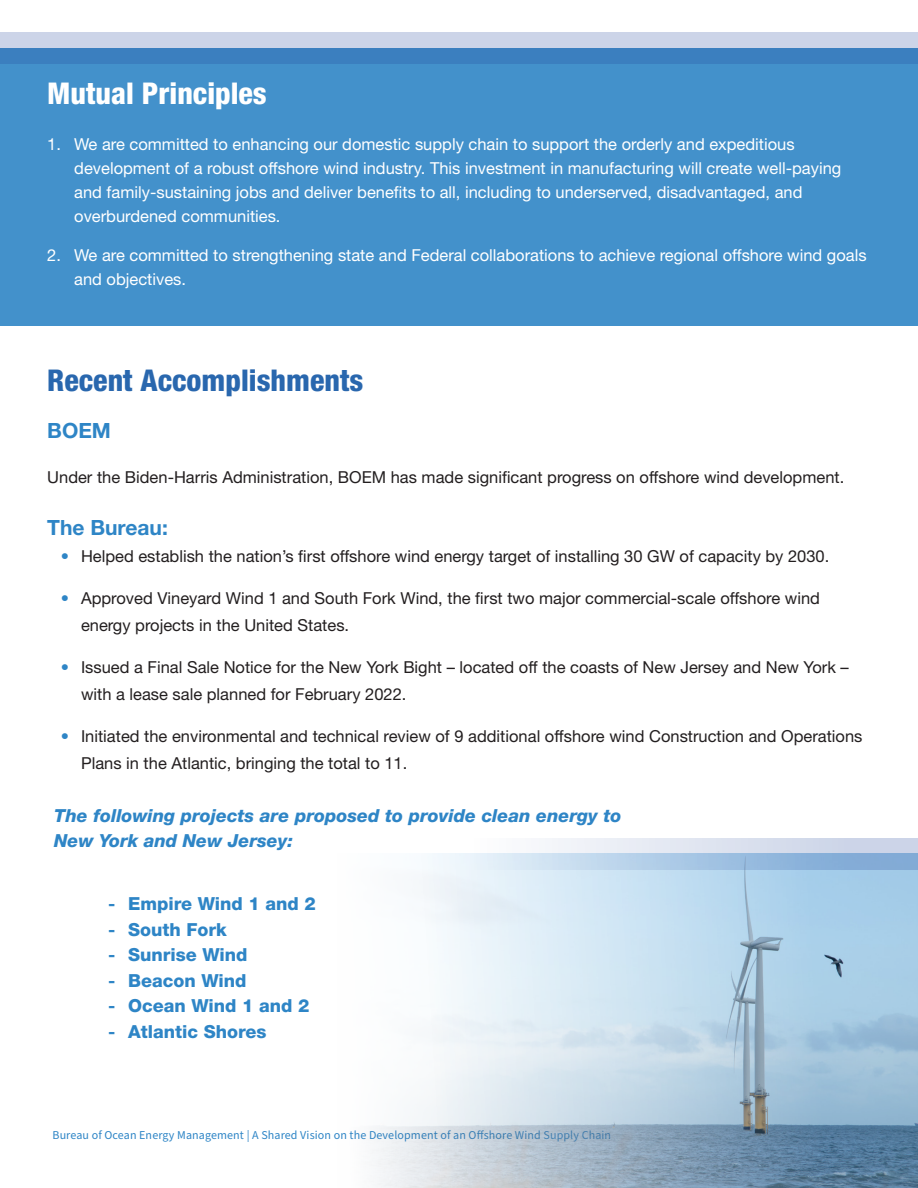
<style>
.page{position:relative;width:918px;height:1188px;background:#fff}
.page>*{position:absolute;margin:0;border:0;box-sizing:border-box;transform-origin:0 0}
.t1{font:800 condensed 30px "Helvetica Neue LT Std";color:#2967ae}
.t2{font:800 condensed 30px "Helvetica Neue LT Std";color:#fff}
.t3{font:700 21px "Helvetica Neue LT Std";color:#2e85c6}
.t4{font:800 18px "Helvetica Neue LT Std";color:#2e85c6}
.t5{font:italic 800 18px "Helvetica Neue LT Std";color:#2e85c6}
.t6{font:16.5px/27px "Helvetica Neue LT Std";color:#231f20}
.t7{font:16.5px/24px "Helvetica Neue LT Std";color:#fff}
.t8{font:12px "Source Sans Pro";letter-spacing:.01em;color:#2e85c6}
.s1{font-weight:500;color:#2e85c6}
.s2{font-weight:700}
</style>
<div class="page">
<div style="left:0;top:48px;width:918px;height:278px;background:#4391cb"></div>
<svg style="left:0;top:32px;width:918px;height:32px;background:#83a9d3"></svg>
<svg style="left:372px;top:870px;width:546px;height:318px;background:#bdd3e2"></svg>
<svg style="left:427px;top:838px;width:491px;height:32px"></svg>
<p class="t2" style="left:47px;top:75px;width:221px">Mutual Principles</p>
<p class="t7" style="left:74px;top:132px;width:769px;text-indent:-27px">1. We are committed to enhancing our domestic supply chain to support the orderly and expeditious development of a robust offshore wind industry. This investment in manufacturing will create well-paying and family-sustaining jobs and deliver benefits to all, including to underserved, disadvantaged, and overburdened communities.</p>
<p class="t7" style="left:74px;top:243px;width:794px;text-indent:-27px">2. We are committed to strengthening state and Federal collaborations to achieve regional offshore wind goals and objectives.</p>
<p class="t1" style="left:47px;top:362px;width:318px">Recent Accomplishments</p>
<p class="t3" style="left:47px;top:418px;width:65px">BOEM</p>
<p class="t6" style="left:47px;top:463px;width:799px">Under the Biden-Harris Administration, BOEM has made significant progress on offshore wind development.</p>
<p class="t3" style="left:47px;top:515px;width:122px">The Bureau:</p>
<p class="t6" style="left:61px;top:543px;width:770px"><span class="s1">•</span> Helped establish the nation’s first offshore wind energy target of installing 30 GW of capacity by 2030.</p>
<p class="t6" style="left:81px;top:585px;width:740px;text-indent:-20px"><span class="s1">•</span> Approved Vineyard Wind 1 and South Fork Wind, the first two major commercial-scale offshore wind energy projects in the United States.</p>
<p class="t6" style="left:81px;top:654px;width:769px;text-indent:-20px"><span class="s1">•</span> Issued a Final Sale Notice for the New York Bight – located off the coasts of New Jersey and New York – with a lease sale planned for February 2022.</p>
<p class="t6" style="left:81px;top:723px;width:783px;text-indent:-20px"><span class="s1">•</span> Initiated the environmental and technical review of 9 additional offshore wind Construction and Operations<br>Plans in the Atlantic, bringing the total to 11.</p>
<p class="t5" style="left:54px;top:805px;width:569px">The following projects are proposed to provide clean energy to</p>
<p class="t5" style="left:54px;top:830px;width:241px">New York and New Jersey:</p>
<p class="t4" style="left:108px;top:893px;width:209px"><span class="s2">-</span> Empire Wind 1 and 2</p>
<p class="t4" style="left:108px;top:919px;width:120px"><span class="s2">-</span> South Fork</p>
<p class="t4" style="left:108px;top:944px;width:141px"><span class="s2">-</span> Sunrise Wind</p>
<p class="t4" style="left:108px;top:970px;width:140px"><span class="s2">-</span> Beacon Wind</p>
<p class="t4" style="left:108px;top:995px;width:203px"><span class="s2">-</span> Ocean Wind 1 and 2</p>
<p class="t4" style="left:108px;top:1021px;width:160px"><span class="s2">-</span> Atlantic Shores</p>
<p class="t8" style="left:52px;top:1127px;width:560px">Bureau of Ocean Energy Management | A Shared Vision on the Development of an Offshore Wind Supply Chain</p>
</div>
